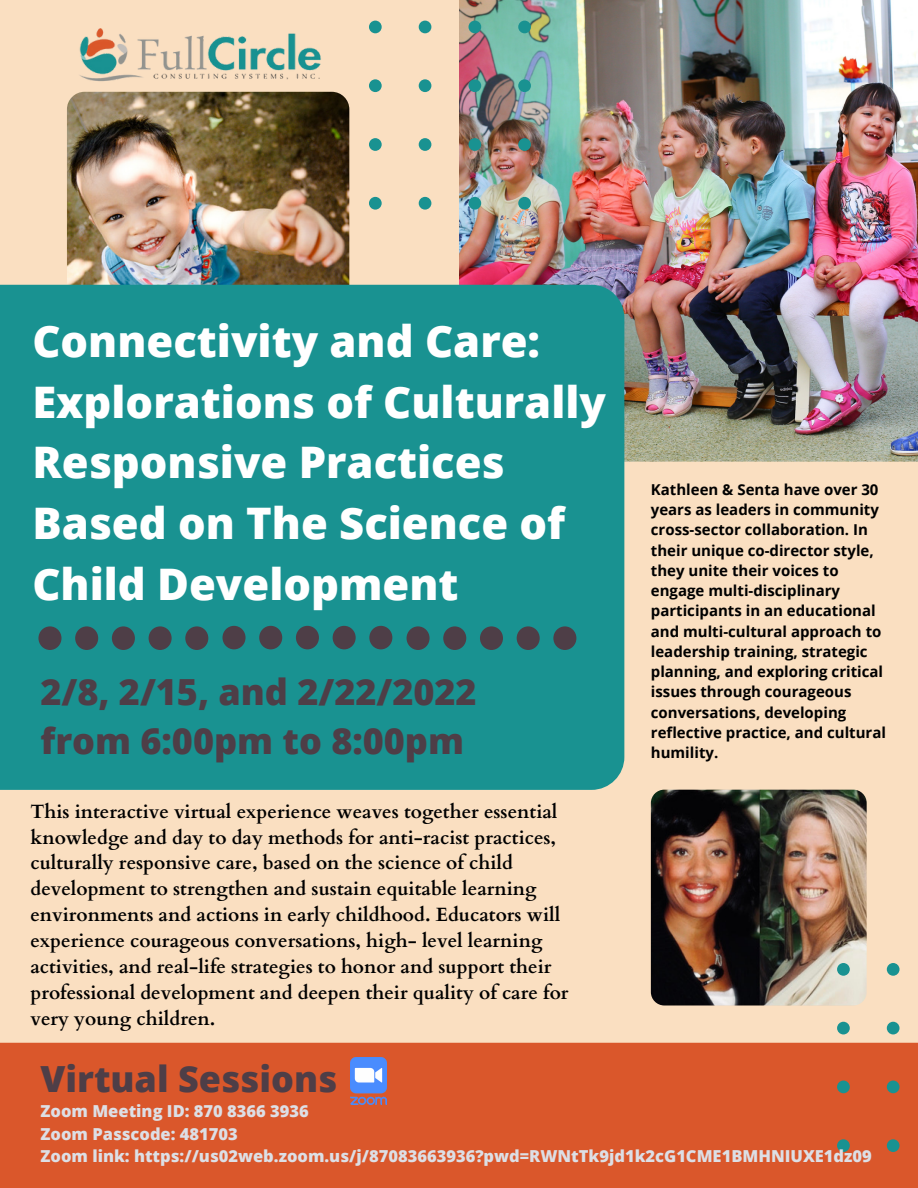
<style>
.page{position:relative;width:918px;height:1188px;background:#fadfc1}
.page>*{position:absolute;margin:0;border:0;box-sizing:border-box;transform-origin:0 0}
.t1{font:800 43.5px/60.8px "Open Sans";color:#fff}
.t2{font:800 36px "Open Sans";color:#4e3e47}
.t3{font:700 19.2px/25.8px "Cardo";color:#000}
.t4{font:800 16.5px "Open Sans";color:#dddfe5}
.t5{font:700 15px/20.2px "Open Sans";color:#000}
</style>
<div class="page">
<img style="left:79px;top:28px;width:242px;height:54px">
<img style="left:459px;top:0;width:459px;height:462px">
<img style="left:651px;top:790px;width:216px;height:215px;border-radius:13px">
<img style="left:67px;top:92px;width:282px;height:282px;border-radius:18px">
<div style="left:0;top:285px;width:624px;height:505px;background:#199291"></div>
<img style="left:369px;top:21px;width:162px;height:189px">
<div style="left:0;top:1043px;width:918px;height:145px;background:#da572b"></div>
<svg style="left:75px;top:626px;width:23px;height:24px"></svg>
<svg style="left:38px;top:626px;width:23px;height:24px"></svg>
<svg style="left:112px;top:626px;width:23px;height:24px"></svg>
<svg style="left:149px;top:626px;width:23px;height:24px"></svg>
<svg style="left:185px;top:626px;width:23px;height:24px"></svg>
<svg style="left:259px;top:626px;width:23px;height:23px"></svg>
<svg style="left:223px;top:626px;width:23px;height:23px"></svg>
<svg style="left:296px;top:626px;width:23px;height:23px"></svg>
<svg style="left:333px;top:626px;width:23px;height:23px"></svg>
<svg style="left:369px;top:626px;width:23px;height:23px"></svg>
<svg style="left:443px;top:626px;width:23px;height:24px"></svg>
<svg style="left:407px;top:626px;width:23px;height:24px"></svg>
<svg style="left:480px;top:626px;width:23px;height:24px"></svg>
<svg style="left:517px;top:626px;width:23px;height:24px"></svg>
<svg style="left:553px;top:626px;width:23px;height:24px"></svg>
<svg style="left:837px;top:963px;width:81px;height:189px"></svg>
<img style="left:351px;top:1057px;width:36px;height:48px">
<p class="t1" style="left:32px;top:310px;width:509px">Connectivity and Care:</p>
<p class="t1" style="left:32px;top:370px;width:575px">Explorations of Culturally<br>Responsive Practices</p>
<p class="t1" style="left:32px;top:492px;width:534px">Based on The Science of<br>Child Development</p>
<p class="t2" style="left:41px;top:667px;width:438px">2/8, 2/15, and 2/22/2022</p>
<p class="t2" style="left:41px;top:716px;width:425px">from 6:00pm to 8:00pm</p>
<p class="t3" style="left:30px;top:799px;width:540px">This interactive virtual experience weaves together essential knowledge and day to day methods for anti-racist practices, culturally responsive care, based on the science of child development to strengthen and sustain equitable learning environments and actions in early childhood. Educators will experience courageous conversations, high- level learning activities, and real-life strategies to honor and support their professional development and deepen their quality of care for very young children.</p>
<p class="t5" style="left:651px;top:479px;width:237px">Kathleen &amp; Senta have over 30 years as leaders in community cross-sector collaboration. In their unique co-director style, they unite their voices to engage multi-disciplinary participants in an educational and multi-cultural approach to leadership training, strategic planning, and exploring critical issues through courageous conversations, developing reflective practice, and cultural humility.</p>
<p class="t2" style="left:41px;top:1053px;width:298px">Virtual Sessions</p>
<p class="t4" style="left:41px;top:1099px;width:270px">Zoom Meeting ID: 870 8366 3936</p>
<p class="t4" style="left:41px;top:1122px;width:199px">Zoom Passcode: 481703</p>
<p class="t4" style="left:41px;top:1144px;width:833px">Zoom link: https://us02web.zoom.us/j/87083663936?pwd=RWNtTk9jd1k2cG1CME1BMHNIUXE1dz09</p>
</div>
